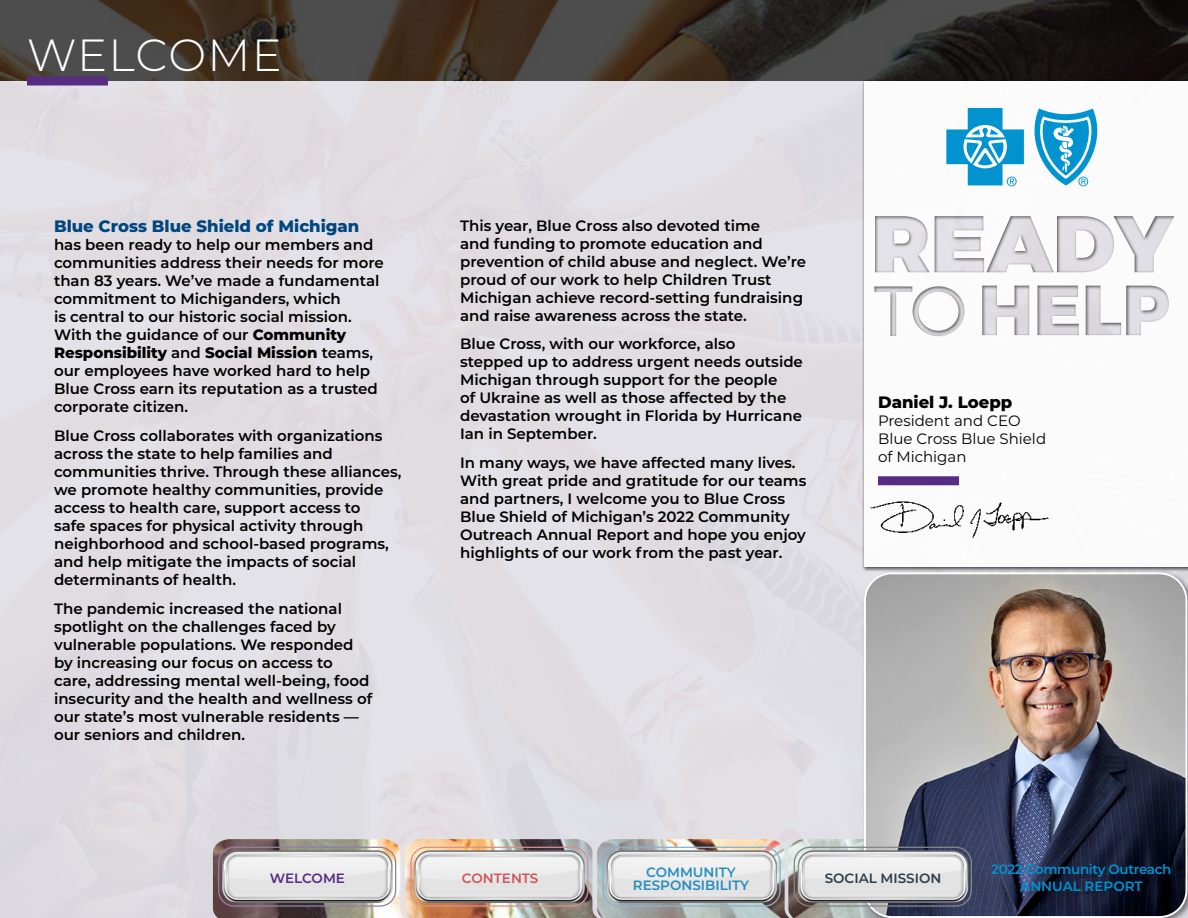
<style>
.page{position:relative;width:1188px;height:918px;background:#fff}
.page>*{position:absolute;margin:0;border:0;box-sizing:border-box;transform-origin:0 0}
.t1{font:300 45px "Montserrat";letter-spacing:.025em;color:#fff}
.t2{font:800 16.5px "Montserrat";color:#00467f}
.t3{font:800 16.5px "Montserrat";color:#000}
.t4{font:600 15px/18px "Montserrat";color:#000}
.t5{font:15px/18px "Montserrat";color:#000}
.t6{font:600 13.5px/16.5px "Montserrat";letter-spacing:-.025em;color:#0093d0;text-align:center}
.t7{font:600 13.5px/13.5px "Montserrat";color:#258fc0;text-align:center}
.t8{font:600 13.5px "Montserrat";color:#303e49}
.t9{font:600 13.5px "Montserrat";color:#cf555a}
.t10{font:600 13.5px "Montserrat";letter-spacing:-.005em;color:#572c82}
.s1{font-weight:800}
</style>
<div class="page">
<div style="left:0;top:81px;width:862px;height:837px;background:#e1dde1"></div>
<svg style="left:874px;top:186px;width:301px;height:300px"></svg>
<img style="left:865px;top:573px;width:321px;height:344px">
<div style="left:864px;top:572px;width:323px;height:346px;border:2px solid #fff;border-radius:27px"></div>
<svg style="left:607px;top:850px;width:170px;height:53px"></svg>
<div style="left:603px;top:847px;width:178px;height:60px;border:1px solid #85b2d4;border-radius:16px"></div>
<svg style="left:798px;top:850px;width:170px;height:53px"></svg>
<div style="left:794px;top:847px;width:178px;height:60px;border:1px solid #82878a;border-radius:16px"></div>
<svg style="left:414px;top:850px;width:171px;height:53px"></svg>
<div style="left:410px;top:847px;width:179px;height:60px;border:1px solid #d98f91;border-radius:16px"></div>
<svg style="left:222px;top:850px;width:171px;height:53px"></svg>
<div style="left:218px;top:847px;width:178px;height:60px;border:1px solid #8f82a6;border-radius:16px"></div>
<svg style="left:0;top:0;width:1188px;height:81px;background:#39322c"></svg>
<div style="left:27px;top:76px;width:81px;height:10px;background:#572c82"></div>
<svg style="left:946px;top:108px;width:152px;height:78px"></svg>
<div style="left:878px;top:476px;width:81px;height:9px;background:#572c82"></div>
<img style="left:863px;top:496px;width:186px;height:47px">
<h1 class="t1" style="left:27px;top:24px;width:257px">WELCOME</h1>
<p class="t2" style="left:54px;top:214px;width:307px">Blue Cross Blue Shield of Michigan</p>
<p class="t4" style="left:54px;top:235px;width:331px">has been ready to help our members and communities address their needs for more than 83 years. We’ve made a fundamental commitment to Michiganders, which<br>is central to our historic social mission.<br>With the guidance of our <span class="s1">Community Responsibility</span> and <span class="s1">Social Mission</span> teams, our employees have worked hard to help Blue Cross earn its reputation as a trusted corporate citizen.</p>
<p class="t4" style="left:54px;top:426px;width:349px">Blue Cross collaborates with organizations across the state to help families and communities thrive. Through these alliances, we promote healthy communities, provide access to health care, support access to<br>safe spaces for physical activity through neighborhood and school-based programs, and help mitigate the impacts of social determinants of health.</p>
<p class="t4" style="left:54px;top:599px;width:320px">The pandemic increased the national spotlight on the challenges faced by vulnerable populations. We responded by increasing our focus on access to care, addressing mental well-being, food insecurity and the health and wellness of our state’s most vulnerable residents — our seniors and children.</p>
<p class="t4" style="left:460px;top:216px;width:348px">This year, Blue Cross also devoted time<br>and funding to promote education and prevention of child abuse and neglect. We’re proud of our work to help Children Trust Michigan achieve record-setting fundraising and raise awareness across the state.</p>
<p class="t4" style="left:460px;top:334px;width:344px">Blue Cross, with our workforce, also<br>stepped up to address urgent needs outside Michigan through support for the people<br>of Ukraine as well as those affected by the devastation wrought in Florida by Hurricane Ian in September.</p>
<p class="t4" style="left:460px;top:453px;width:348px">In many ways, we have affected many lives.<br>With great pride and gratitude for our teams and partners, I welcome you to Blue Cross Blue Shield of Michigan’s 2022 Community Outreach Annual Report and hope you enjoy highlights of our work from the past year.</p>
<p class="t3" style="left:878px;top:390px;width:136px">Daniel J. Loepp</p>
<p class="t5" style="left:878px;top:411px;width:170px">President and CEO<br>Blue Cross Blue Shield of Michigan</p>
<p class="t10" style="left:270px;top:869px;width:77px">WELCOME</p>
<p class="t9" style="left:462px;top:869px;width:78px">CONTENTS</p>
<p class="t8" style="left:825px;top:869px;width:118px">SOCIAL MISSION</p>
<p class="t6" style="left:991px;top:861px;width:182px">2022 Community Outreach<br>ANNUAL REPORT</p>
<p class="t7" style="left:633px;top:864px;width:118px">COMMUNITY<br>RESPONSIBILITY</p>
</div>
